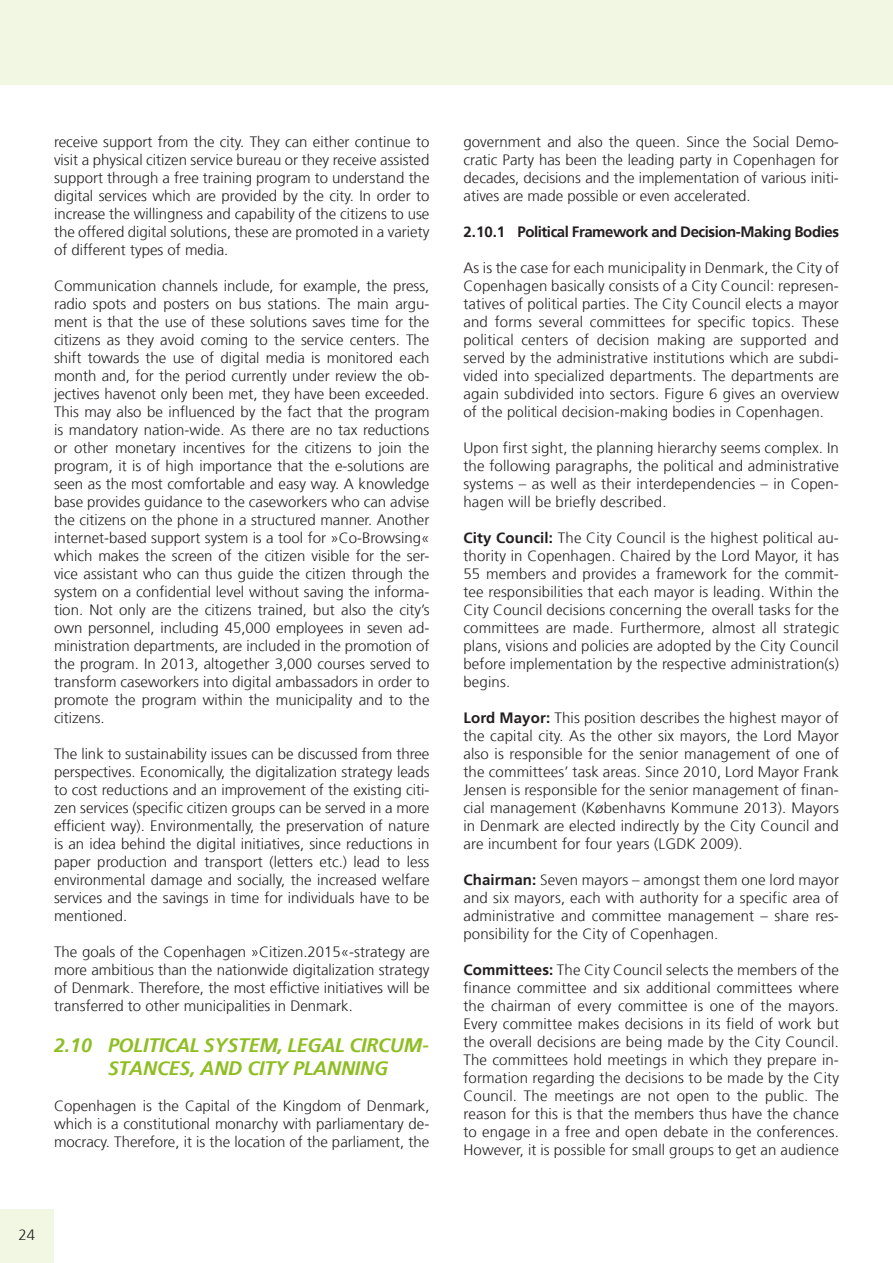
<style>
.page{position:relative;width:893px;height:1263px;background:#fff}
.page>*{position:absolute;margin:0;border:0;box-sizing:border-box;transform-origin:0 0}
.Zwischenüberschrift{font:italic 700 19.5px/23.4px "Frutiger";letter-spacing:-.01em;color:#8fbe23}
.t1{font:300 15px/18px "Frutiger";color:#231f20;text-align:justify}
.t2{font:700 15px "Frutiger";letter-spacing:-.03em;color:#231f20}
.s1{font-weight:700}
</style>
<div class="page">
<div style="left:0;top:1209px;width:54px;height:54px;background:#f2f7e3"></div>
<div style="left:0;top:0;width:893px;height:85px;background:#f2f7e3"></div>
<p class="t1" style="left:54px;top:133px;width:377px">receive support from the city. They can either continue to visit a physical citizen service bureau or they receive assisted support through a free training program to understand the digital services which are provided by the city. In order to increase the willingness and capability of the citizens to use the offered digital solutions, these are promoted in a variety of different types of media.</p>
<p class="t1" style="left:54px;top:277px;width:377px">Communication channels include, for example, the press, radio spots and posters on bus stations. The main argu&shy;ment is that the use of these solutions saves time for the citizens as they avoid coming to the service centers. The shift towards the use of digital media is monitored each month and, for the period currently under review the ob&shy;jectives havenot only been met, they have been exceeded.<br>This may also be influenced by the fact that the program is mandatory nation-wide. As there are no tax reductions or other monetary incentives for the citizens to join the program, it is of high importance that the e-solutions are seen as the most comfortable and easy way. A knowledge base provides guidance to the caseworkers who can advise the citizens on the phone in a structured manner. Another internet-based support system is a tool for »Co-Browsing« which makes the screen of the citizen visible for the ser&shy;vice assistant who can thus guide the citizen through the system on a confidential level without saving the informa&shy;tion. Not only are the citizens trained, but also the city’s own personnel, including 45,000 employees in seven ad&shy;ministration departments, are included in the promotion of the program. In 2013, altogether 3,000 courses served to transform caseworkers into digital ambassadors in order to promote the program within the municipality and to the citizens.</p>
<p class="t1" style="left:54px;top:745px;width:377px">The link to sustainability issues can be discussed from three perspectives. Economically, the digitalization strategy leads to cost reductions and an improvement of the existing citi&shy;zen services (specific citizen groups can be served in a more efficient way). Environmentally, the preservation of nature is an idea behind the digital initiatives, since reductions in paper production and transport (letters etc.) lead to less environmental damage and socially, the increased welfare services and the savings in time for individuals have to be mentioned.</p>
<p class="t1" style="left:54px;top:943px;width:377px">The goals of the Copenhagen »Citizen.2015«-strategy are more ambitious than the nationwide digitalization strategy of Denmark. Therefore, the most effictive initiatives will be transferred to other municipalities in Denmark.</p>
<p class="Zwischenüberschrift" style="left:108px;top:1033px;width:323px;text-indent:-54px">2.10 POLITICAL SYSTEM, LEGAL CIRCUM-<br>STANCES, AND CITY PLANNING</p>
<p class="t1" style="left:54px;top:1097px;width:377px">Copenhagen is the Capital of the Kingdom of Denmark, which is a constitutional monarchy with parliamentary de&shy;mocracy. Therefore, it is the location of the parliament, the</p>
<p class="t1" style="left:18px;top:1226px;width:18px">24</p>
<p class="t1" style="left:463px;top:133px;width:377px">government and also the queen. Since the Social Demo&shy;cratic Party has been the leading party in Copenhagen for decades, decisions and the implementation of various initi&shy;atives are made possible or even accelerated.</p>
<p class="t2" style="left:463px;top:223px;width:377px">2.10.1 Political Framework and Decision-Making Bodies</p>
<p class="t1" style="left:463px;top:259px;width:377px">As is the case for each municipality in Denmark, the City of Copenhagen basically consists of a City Council: represen&shy;tatives of political parties. The City Council elects a mayor and forms several committees for specific topics. These political centers of decision making are supported and served by the administrative institutions which are subdi&shy;vided into specialized departments. The departments are again subdivided into sectors. Figure 6 gives an overview of the political decision-making bodies in Copenhagen.</p>
<p class="t1" style="left:463px;top:439px;width:377px">Upon first sight, the planning hierarchy seems complex. In the following paragraphs, the political and administrative systems – as well as their interdependencies – in Copen&shy;hagen will be briefly described.</p>
<p class="t1" style="left:463px;top:529px;width:377px"><span class="s1">City Council:</span> The City Council is the highest political au&shy;thority in Copenhagen. Chaired by the Lord Mayor, it has 55 members and provides a framework for the commit&shy;tee responsibilities that each mayor is leading. Within the City Council decisions concerning the overall tasks for the committees are made. Furthermore, almost all strategic plans, visions and policies are adopted by the City Council before implementation by the respective administration(s) begins.</p>
<p class="t1" style="left:463px;top:709px;width:377px"><span class="s1">Lord Mayor:</span> This position describes the highest mayor of the capital city. As the other six mayors, the Lord Mayor also is responsible for the senior management of one of the committees’ task areas. Since 2010, Lord Mayor Frank Jensen is responsible for the senior management of finan&shy;cial management (Københavns Kommune 2013). Mayors in Denmark are elected indirectly by the City Council and are incumbent for four years (LGDK 2009).</p>
<p class="t1" style="left:463px;top:871px;width:377px"><span class="s1">Chairman:</span> Seven mayors – amongst them one lord mayor and six mayors, each with authority for a specific area of administrative and committee management – share res&shy;ponsibility for the City of Copenhagen.</p>
<p class="t1" style="left:463px;top:961px;width:377px"><span class="s1">Committees:</span> The City Council selects the members of the finance committee and six additional committees where the chairman of every committee is one of the mayors.<br>Every committee makes decisions in its field of work but the overall decisions are being made by the City Council.<br>The committees hold meetings in which they prepare in&shy;formation regarding the decisions to be made by the City Council. The meetings are not open to the public. The reason for this is that the members thus have the chance to engage in a free and open debate in the conferences.<br>However, it is possible for small groups to get an audience</p>
</div>
